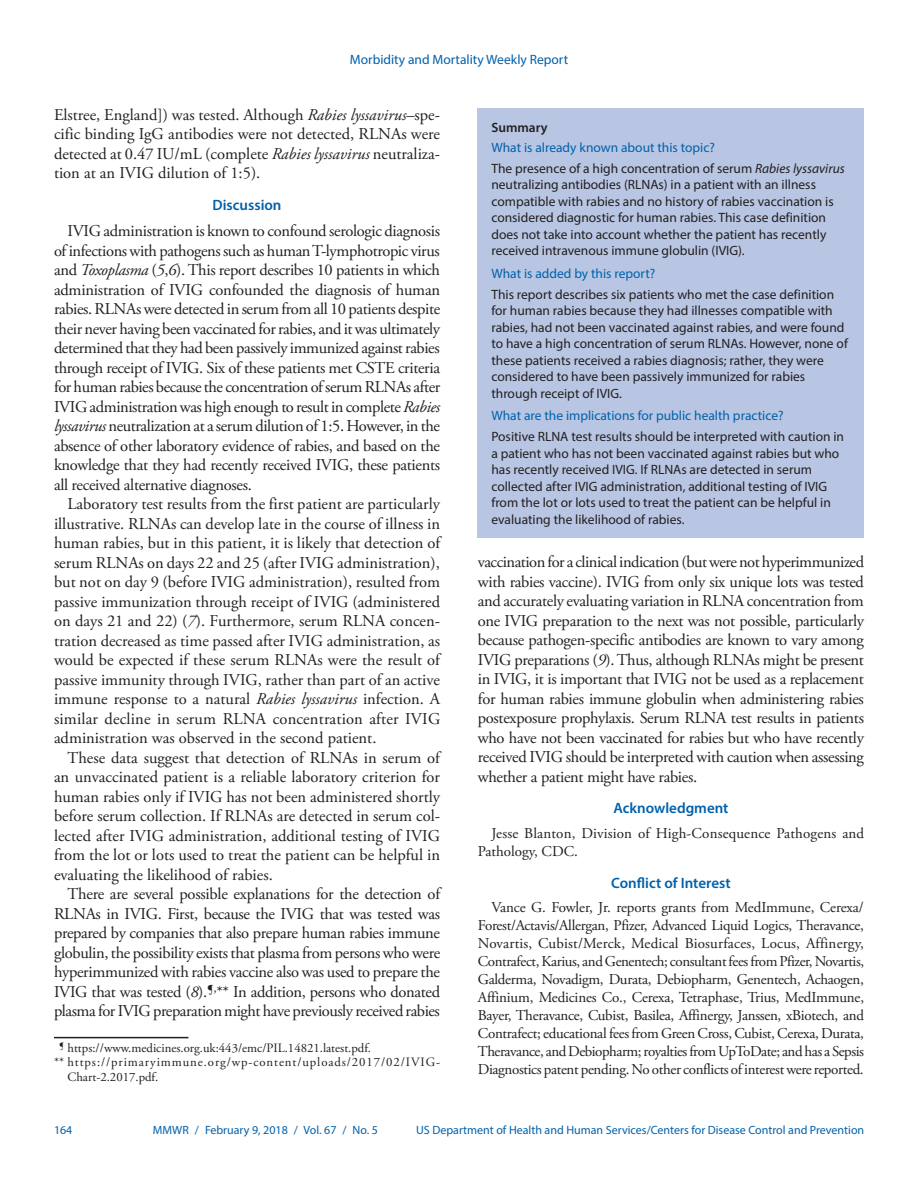
<style>
.page{position:relative;width:918px;height:1188px;background:#fff}
.page>*{position:absolute;margin:0;border:0;box-sizing:border-box;transform-origin:0 0}
.Paragraph{font:16.5px/19.5px "Adobe Garamond Pro";letter-spacing:-.015em;color:#231f20;text-align:justify}
.Conflict_of_Interest{font:15px/18px "Adobe Garamond Pro";letter-spacing:-.025em;color:#231f20;text-align:justify}
.Acknowledgment{font:15px/18px "Adobe Garamond Pro";letter-spacing:.01em;color:#231f20}
.Conflict_of_Interest-2{font:600 15px "Myriad Pro";color:#0161ab}
.Acknowledgment_Head{font:600 15px "Myriad Pro";color:#0161ab}
.Discussion_Heading{font:600 15px "Myriad Pro";color:#0161ab}
.Summary_Box_Text{font:13.5px/16.5px "Myriad Pro";color:#231f20}
.Summary_Box_Heading{font:13.5px "Myriad Pro";color:#0161ab}
.Figure_Title{font:600 13.5px "Myriad Pro";color:#231f20}
.footnote_no_rule_tex{font:12.75px/14.2px "Adobe Garamond Pro";letter-spacing:.07em;color:#231f20}
.footnote_w_rule_text{font:12.75px "Adobe Garamond Pro";color:#231f20}
.t1{font:12px "Myriad Pro";color:#0161ab}
.s1{font-style:italic}
</style>
<div class="page">
<hr style="left:54px;top:1037px;width:134px;height:1px;background:#231f20">
<div style="left:478px;top:108px;width:386px;height:429px;background:#b8c6e3"></div>
<p class="Summary_Box_Heading" style="left:350px;top:51px;width:220px">Morbidity and Mortality Weekly Report</p>
<p class="Paragraph" style="left:54px;top:106px;width:388px">Elstree, England]) was tested. Although <span class="s1">Rabies lyssavirus</span>–spe&shy;cific binding IgG antibodies were not detected, RLNAs were detected at 0.47 IU/mL (complete <span class="s1">Rabies lyssavirus</span> neutraliza&shy;tion at an IVIG dilution of 1:5).</p>
<h1 class="Discussion_Heading" style="left:213px;top:195px;width:71px">Discussion</h1>
<p class="Paragraph" style="left:54px;top:222px;width:388px;text-indent:14px">IVIG administration is known to confound serologic diagnosis of infections with pathogens such as human T-lymphotropic virus and <span class="s1">Toxoplasma</span> (<span class="s1">5</span>,<span class="s1">6</span>). This report describes 10 patients in which administration of IVIG confounded the diagnosis of human rabies. RLNAs were detected in serum from all 10 patients despite their never having been vaccinated for rabies, and it was ultimately determined that they had been passively immunized against rabies through receipt of IVIG. Six of these patients met CSTE criteria for human rabies because the concentration of serum RLNAs after IVIG administration was high enough to result in complete <span class="s1">Rabies lyssavirus</span> neutralization at a serum dilution of 1:5. However, in the absence of other laboratory evidence of rabies, and based on the knowledge that they had recently received IVIG, these patients all received alternative diagnoses.</p>
<p class="Paragraph" style="left:54px;top:495px;width:388px;text-indent:14px">Laboratory test results from the first patient are particularly illustrative. RLNAs can develop late in the course of illness in human rabies, but in this patient, it is likely that detection of serum RLNAs on days 22 and 25 (after IVIG administration), but not on day 9 (before IVIG administration), resulted from passive immunization through receipt of IVIG (administered on days 21 and 22) (<span class="s1">7</span>). Furthermore, serum RLNA concen&shy;tration decreased as time passed after IVIG administration, as would be expected if these serum RLNAs were the result of passive immunity through IVIG, rather than part of an active immune response to a natural <span class="s1">Rabies lyssavirus</span> infection. A similar decline in serum RLNA concentration after IVIG administration was observed in the second patient.</p>
<p class="Paragraph" style="left:54px;top:748px;width:388px;text-indent:14px">These data suggest that detection of RLNAs in serum of an unvaccinated patient is a reliable laboratory criterion for human rabies only if IVIG has not been administered shortly before serum collection. If RLNAs are detected in serum col&shy;lected after IVIG administration, additional testing of IVIG from the lot or lots used to treat the patient can be helpful in evaluating the likelihood of rabies.</p>
<p class="Paragraph" style="left:54px;top:885px;width:388px;text-indent:14px">There are several possible explanations for the detection of RLNAs in IVIG. First, because the IVIG that was tested was prepared by companies that also prepare human rabies immune globulin, the possibility exists that plasma from persons who were hyperimmunized with rabies vaccine also was used to prepare the IVIG that was tested (<span class="s1">8</span>).<sup>¶,</sup>** In addition, persons who donated plasma for IVIG preparation might have previously received rabies</p>
<p class="footnote_w_rule_text" style="left:59px;top:1040px;width:314px"><sup>¶</sup> https://www.medicines.org.uk:443/emc/PIL.14821.latest.pdf.</p>
<p class="footnote_no_rule_tex" style="left:68px;top:1056px;width:374px;text-indent:-13px">** https://primaryimmune.org/wp-content/uploads/2017/02/IVIG-<br>Chart-2.2017.pdf.</p>
<p class="Figure_Title" style="left:491px;top:119px;width:58px">Summary</p>
<h1 class="Summary_Box_Heading" style="left:491px;top:139px;width:225px">What is already known about this topic?</h1>
<p class="Summary_Box_Text" style="left:491px;top:160px;width:355px">The presence of a high concentration of serum <span class="s1">Rabies lyssavirus </span>neutralizing antibodies (RLNAs) in a patient with an illness compatible with rabies and no history of rabies vaccination is considered diagnostic for human rabies. This case definition does not take into account whether the patient has recently received intravenous immune globulin (IVIG).</p>
<h1 class="Summary_Box_Heading" style="left:491px;top:265px;width:165px">What is added by this report?</h1>
<p class="Summary_Box_Text" style="left:491px;top:286px;width:358px">This report describes six patients who met the case definition for human rabies because they had illnesses compatible with rabies, had not been vaccinated against rabies, and were found to have a high concentration of serum RLNAs. However, none of these patients received a rabies diagnosis; rather, they were considered to have been passively immunized for rabies through receipt of IVIG.</p>
<h1 class="Summary_Box_Heading" style="left:491px;top:408px;width:294px">What are the implications for public health practice?</h1>
<p class="Summary_Box_Text" style="left:491px;top:428px;width:354px">Positive RLNA test results should be interpreted with caution in a patient who has not been vaccinated against rabies but who has recently received IVIG. If RLNAs are detected in serum collected after IVIG administration, additional testing of IVIG from the lot or lots used to treat the patient can be helpful in evaluating the likelihood of rabies.</p>
<p class="Paragraph" style="left:478px;top:553px;width:388px">vaccination for a clinical indication (but were not hyperimmunized with rabies vaccine). IVIG from only six unique lots was tested and accurately evaluating variation in RLNA concentration from one IVIG preparation to the next was not possible, particularly because pathogen-specific antibodies are known to vary among IVIG preparations (<span class="s1">9</span>). Thus, although RLNAs might be present in IVIG, it is important that IVIG not be used as a replacement for human rabies immune globulin when administering rabies postexposure prophylaxis. Serum RLNA test results in patients who have not been vaccinated for rabies but who have recently received IVIG should be interpreted with caution when assessing whether a patient might have rabies.</p>
<p class="Acknowledgment_Head" style="left:613px;top:799px;width:117px">Acknowledgment</p>
<p class="Acknowledgment" style="left:478px;top:825px;width:388px;text-indent:14px">Jesse Blanton, Division of High-Consequence Pathogens and<br>Pathology, CDC.</p>
<h1 class="Conflict_of_Interest-2" style="left:611px;top:873px;width:121px">Conflict of Interest</h1>
<h1 class="Conflict_of_Interest" style="left:478px;top:899px;width:388px;text-indent:14px">Vance G. Fowler, Jr. reports grants from MedImmune, Cerexa/ Forest/Actavis/Allergan, Pfizer, Advanced Liquid Logics, Theravance, Novartis, Cubist/Merck, Medical Biosurfaces, Locus, Affinergy, Contrafect, Karius, and Genentech; consultant fees from Pfizer, Novartis, Galderma, Novadigm, Durata, Debiopharm, Genentech, Achaogen, Affinium, Medicines Co., Cerexa, Tetraphase, Trius, MedImmune, Bayer, Theravance, Cubist, Basilea, Affinergy, Janssen, xBiotech, and Contrafect; educational fees from Green Cross, Cubist, Cerexa, Durata, Theravance, and Debiopharm; royalties from UpToDate; and has a Sepsis Diagnostics patent pending. No other conflicts of interest were reported.</h1>
<p class="t1" style="left:54px;top:1123px;width:20px">164</p>
<p class="t1" style="left:153px;top:1123px;width:226px">MMWR / February 9, 2018 / Vol. 67 / No. 5</p>
<p class="t1" style="left:416px;top:1123px;width:450px">US Department of Health and Human Services/Centers for Disease Control and Prevention</p>
</div>
